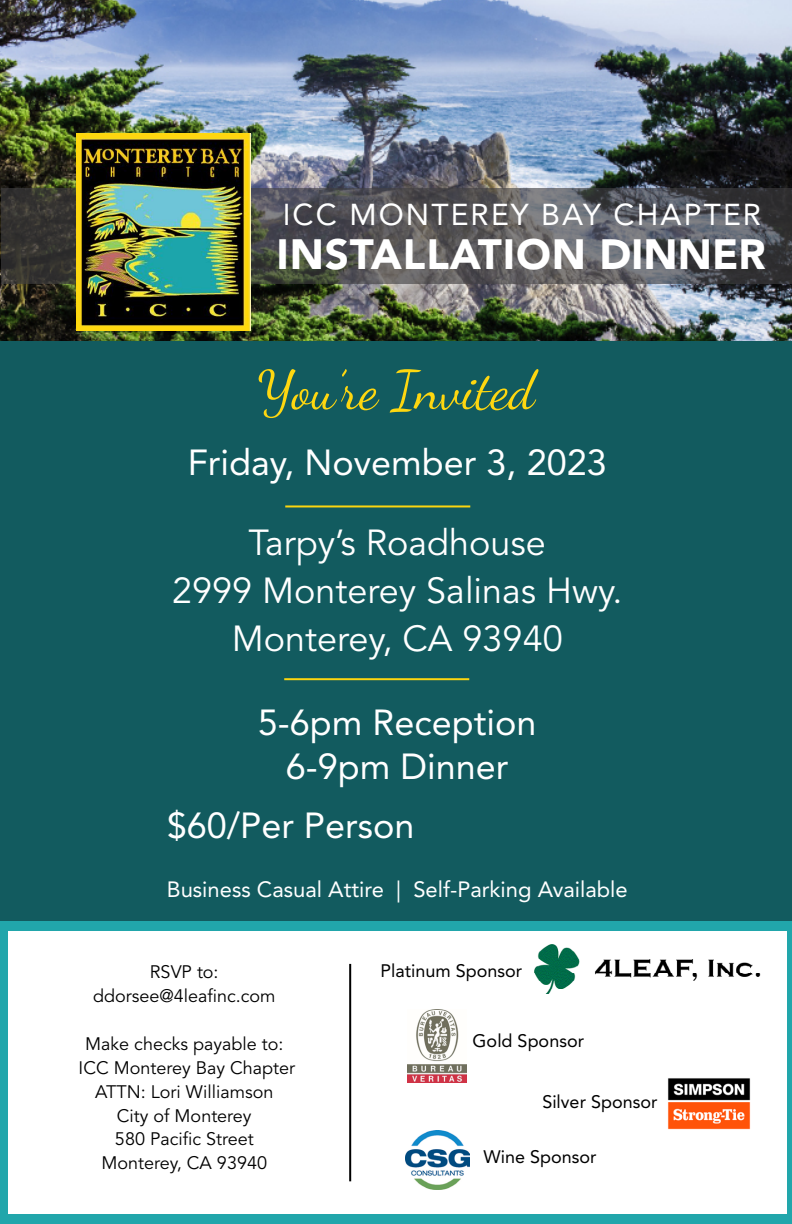
<style>
.page{position:relative;width:792px;height:1224px;background:#fff}
.page>*{position:absolute;margin:0;border:0;box-sizing:border-box;transform-origin:0 0}
.t1{font:54px "Dancing Script";color:#fed710}
.t2{font:900 42px "Avenir LT Std";letter-spacing:.02em;color:#fff}
.t3{font:36px/43.2px "Avenir LT Std";color:#fff;text-align:center}
.t4{font:36px/48px "Avenir LT Std";color:#fff;text-align:center}
.t5{font:30px "Avenir LT Std";letter-spacing:.07em;color:#fff}
.t6{font:22px "Avenir LT Std";color:#fff}
.t7{font:18px/24px "Avenir LT Std";color:#000;text-align:center}
.t8{font:18px "Avenir LT Std";color:#000}
</style>
<div class="page">
<img style="left:0;top:0;width:792px;height:341px">
<div style="left:0;top:341px;width:792px;height:583px;background:#125b5f"></div>
<svg style="left:1px;top:189px;width:791px;height:95px;background:#525254"></svg>
<img style="left:77px;top:134px;width:174px;height:197px">
<hr style="left:285px;top:505px;width:185px;height:2px;background:#fcd60f">
<hr style="left:284px;top:678px;width:185px;height:2px;background:#fcd60f">
<div style="left:0;top:921px;width:792px;height:303px;background:#21a6ab"></div>
<div style="left:9px;top:932px;width:778px;height:282px;background:#fff"></div>
<hr style="left:349px;top:964px;width:2px;height:217px;background:#000">
<img style="left:534px;top:944px;width:227px;height:49px">
<img style="left:408px;top:1010px;width:58px;height:72px">
<img style="left:668px;top:1078px;width:83px;height:52px">
<img style="left:405px;top:1131px;width:64px;height:58px">
<h3 class="t5" style="left:283px;top:197px;width:480px">ICC MONTEREY BAY CHAPTER</h3>
<h2 class="t2" style="left:277px;top:229px;width:491px">INSTALLATION DINNER</h2>
<h1 class="t1" style="left:257px;top:349px;width:279px">You’re Invited</h1>
<h3 class="t3" style="left:188px;top:441px;width:420px">Friday, November 3, 2023</h3>
<h3 class="t4" style="left:172px;top:519px;width:452px">Tarpy’s Roadhouse<br>2999 Monterey Salinas Hwy.<br>Monterey, CA 93940</h3>
<h3 class="t3" style="left:258px;top:702px;width:280px">5-6pm Reception<br>6-9pm Dinner</h3>
<h3 class="t3" style="left:167px;top:804px;width:249px">$60/Per Person</h3>
<p class="t6" style="left:167px;top:876px;width:462px">Business Casual Attire | Self-Parking Available</p>
<p class="t7" style="left:93px;top:960px;width:184px">RSVP to: ddorsee@4leafinc.com</p>
<p class="t7" style="left:79px;top:1032px;width:218px">Make checks payable to:<br>ICC Monterey Bay Chapter<br>ATTN: Lori Williamson<br>City of Monterey<br>580 Pacific Street<br>Monterey, CA 93940</p>
<p class="t8" style="left:380px;top:960px;width:143px">Platinum Sponsor</p>
<p class="t8" style="left:473px;top:1031px;width:113px">Gold Sponsor</p>
<p class="t8" style="left:542px;top:1091px;width:117px">Silver Sponsor</p>
<p class="t8" style="left:484px;top:1146px;width:115px">Wine Sponsor</p>
</div>
